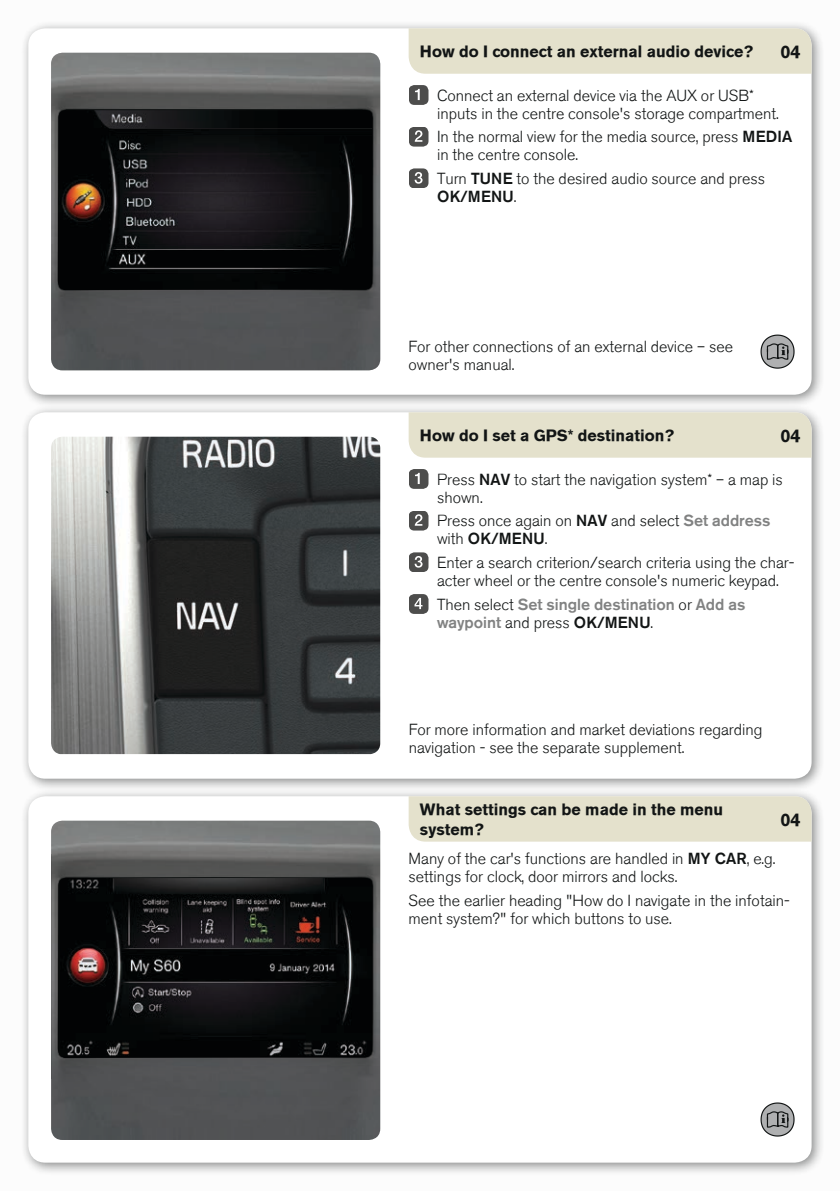
<style>
.page{position:relative;width:840px;height:1191px;background:#fff}
.page>*{position:absolute;margin:0;border:0;box-sizing:border-box;transform-origin:0 0}
.t1{font:700 18px "Volvo Sans";color:#121515}
.t2{font:300 16px/18px "Volvo Sans";color:#121515}
.t3{font:700 16px/19.2px "Volvo Sans";color:#121515}
.t4{font:300 16px/18px "Volvo Sans";color:#818282}
.s1{font-style:inherit}
.s2{color:#818282}
.s3{color:#121515}
</style>
<div class="page">
<div style="left:0;top:0;width:839px;height:1191px;background:#f6f6f6"></div>
<div style="left:20px;top:20px;width:804px;height:388px;background:#121515;opacity:.5"></div>
<div style="left:28px;top:28px;width:783px;height:367px;background:#fff;border-radius:17px"></div>
<div style="left:20px;top:404px;width:804px;height:388px;background:#121515;opacity:.5"></div>
<div style="left:28px;top:412px;width:783px;height:366px;background:#fff;border-radius:17px"></div>
<div style="left:20px;top:788px;width:804px;height:388px;background:#121515;opacity:.5"></div>
<div style="left:28px;top:796px;width:783px;height:366px;background:#fff;border-radius:17px"></div>
<div style="left:408px;top:28px;width:403px;height:46px;background:#e4e1cc"></div>
<img style="left:51px;top:53px;width:329px;height:317px">
<hr style="left:66px;top:109px;width:296px;height:1px;background:#121515">
<div style="left:408px;top:412px;width:403px;height:46px;background:#e4e1cc"></div>
<img style="left:51px;top:437px;width:329px;height:317px">
<img style="left:51px;top:820px;width:329px;height:320px">
<svg style="left:66px;top:877px;width:296px;height:1px"></svg>
<div style="left:408px;top:796px;width:403px;height:45px;background:#e4e1cc"></div>
<svg style="left:409px;top:85px;width:19px;height:20px"></svg>
<svg style="left:409px;top:127px;width:19px;height:20px"></svg>
<svg style="left:409px;top:168px;width:19px;height:20px"></svg>
<svg style="left:760px;top:334px;width:34px;height:35px"></svg>
<svg style="left:409px;top:469px;width:19px;height:20px"></svg>
<svg style="left:409px;top:511px;width:19px;height:19px"></svg>
<svg style="left:409px;top:552px;width:19px;height:20px"></svg>
<svg style="left:409px;top:594px;width:19px;height:20px"></svg>
<svg style="left:760px;top:1102px;width:34px;height:34px"></svg>
<p class="t3" style="left:420px;top:42px;width:334px">How do I connect an external audio device?</p>
<p class="t1" style="left:780px;top:41px;width:22px">04</p>
<p class="t2" style="left:437px;top:86px;width:343px">Connect an external device via the AUX or USB* inputs in the centre console's storage compartment.</p>
<p class="t2" style="left:437px;top:128px;width:356px">In the normal view for the media source, press <span class="s1">MEDIA </span>in the centre console.</p>
<p class="t2" style="left:437px;top:170px;width:329px">Turn <span class="s1">TUNE</span> to the desired audio source and press<br><span class="s1">OK/MENU</span>.</p>
<p class="t2" style="left:408px;top:338px;width:325px">For other connections of an external device – see owner's manual.</p>
<p class="t1" style="left:780px;top:425px;width:22px">04</p>
<p class="t3" style="left:420px;top:426px;width:256px">How do I set a GPS* destination?</p>
<p class="t2" style="left:437px;top:470px;width:347px">Press <span class="s1">NAV</span> to start the navigation system* – a map is shown.</p>
<p class="t2" style="left:437px;top:512px;width:335px">Press once again on <span class="s1">NAV</span> and select <span class="s2">Set address </span>with <span class="s1">OK/MENU</span>.</p>
<p class="t2" style="left:437px;top:553px;width:359px">Enter a search criterion/search criteria using the char&shy;acter wheel or the centre console's numeric keypad.</p>
<p class="t4" style="left:437px;top:595px;width:310px"><span class="s3">Then select</span> Set single destination <span class="s3">or</span> Add as waypoint <span class="s3">and press</span> <span class="s3">OK/MENU</span><span class="s3">.</span></p>
<p class="t2" style="left:408px;top:720px;width:355px">For more information and market deviations regarding navigation - see the separate supplement.</p>
<p class="t3" style="left:420px;top:800px;width:304px">What settings can be made in the menu system?</p>
<p class="t2" style="left:408px;top:850px;width:368px">Many of the car's functions are handled in <span class="s1">MY CAR</span>, e.g. settings for clock, door mirrors and locks.</p>
<p class="t2" style="left:408px;top:891px;width:382px">See the earlier heading "How do I navigate in the infotain&shy;ment system?" for which buttons to use.</p>
<p class="t1" style="left:780px;top:809px;width:22px">04</p>
</div>
